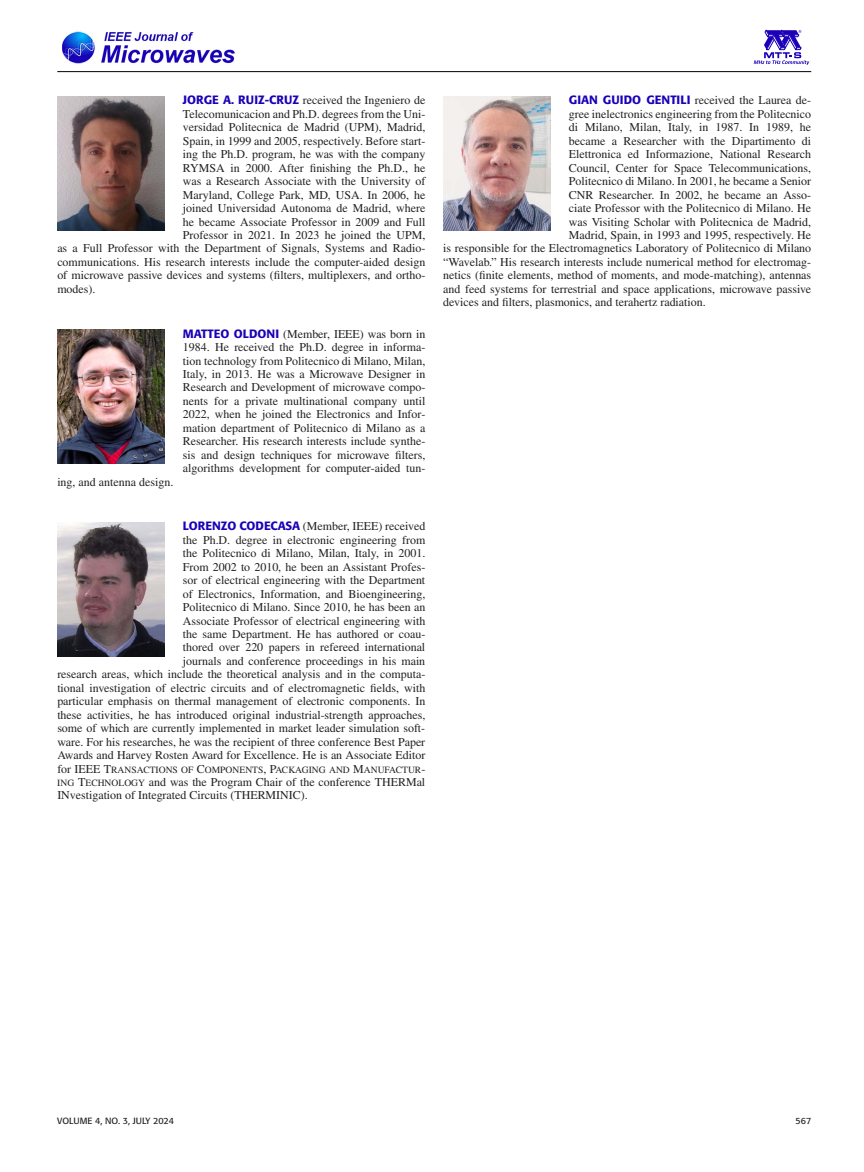
<style>
.page{position:relative;width:864px;height:1172px;background:#fff}
.page>*{position:absolute;margin:0;border:0;box-sizing:border-box;transform-origin:0 0}
.t1{font:12px/13.5px "Times";color:#231f20;text-align:justify}
.t2{font:9.6px "Times";color:#231f20}
.t3{font:9px "Formata";color:#231f20}
.s1{font-family:"Formata";font-weight:500;color:#1a00b8}
.s2{font-size:12px}
.s3{font-size:9.6px}
</style>
<div class="page">
<img style="left:62px;top:29px;width:720px;height:35px">
<div style="left:752px;top:59px;width:58px;height:8px;background:#fff"></div>
<svg style="left:753px;top:30px;width:55px;height:35px"></svg>
<hr style="left:57px;top:71px;width:753px;height:1px;background:#000">
<img style="left:57px;top:96px;width:108px;height:135px">
<img style="left:57px;top:329px;width:108px;height:135px">
<img style="left:57px;top:522px;width:108px;height:135px">
<img style="left:443px;top:96px;width:107px;height:135px">
<p class="t1" style="left:183px;top:95px;width:244px"><span class="s1">JORGE A. RUIZ-CRUZ</span> received the Ingeniero de</p>
<p class="t1" style="left:183px;top:108px;width:244px">Telecomunicacion and Ph.D. degrees from the Uni-</p>
<p class="t1" style="left:183px;top:122px;width:244px">versidad Politecnica de Madrid (UPM), Madrid,</p>
<p class="t1" style="left:183px;top:135px;width:244px">Spain, in 1999 and 2005, respectively. Before start-</p>
<p class="t1" style="left:183px;top:149px;width:244px">ing the Ph.D. program, he was with the company</p>
<p class="t1" style="left:183px;top:162px;width:244px">RYMSA in 2000. After finishing the Ph.D., he</p>
<p class="t1" style="left:183px;top:175px;width:244px">was a Research Associate with the University of</p>
<p class="t1" style="left:183px;top:189px;width:244px">Maryland, College Park, MD, USA. In 2006, he</p>
<p class="t1" style="left:183px;top:202px;width:244px">joined Universidad Autonoma de Madrid, where</p>
<p class="t1" style="left:183px;top:216px;width:244px">he became Associate Professor in 2009 and Full</p>
<p class="t1" style="left:183px;top:229px;width:244px">Professor in 2021. In 2023 he joined the UPM,</p>
<p class="t1" style="left:57px;top:243px;width:369px">as a Full Professor with the Department of Signals, Systems and Radio-</p>
<p class="t1" style="left:57px;top:256px;width:369px">communications. His research interests include the computer-aided design</p>
<p class="t1" style="left:57px;top:270px;width:369px">of microwave passive devices and systems (filters, multiplexers, and ortho-</p>
<p class="t1" style="left:57px;top:283px;width:40px">modes).</p>
<p class="t1" style="left:183px;top:328px;width:244px"><span class="s1">MATTEO OLDONI</span> (Member, IEEE) was born in 1984. He received the Ph.D. degree in informa&shy;tion technology from Politecnico di Milano, Milan, Italy, in 2013. He was a Microwave Designer in Research and Development of microwave compo&shy;nents for a private multinational company until 2022, when he joined the Electronics and Infor&shy;mation department of Politecnico di Milano as a Researcher. His research interests include synthe&shy;sis and design techniques for microwave filters, algorithms development for computer-aided tun-</p>
<p class="t1" style="left:57px;top:476px;width:117px">ing, and antenna design.</p>
<p class="t1" style="left:57px;top:521px;width:369px;text-align:right"><span class="s1">LORENZO CODECASA</span> (Member, IEEE) received<br>the Ph.D. degree in electronic engineering from<br>the Politecnico di Milano, Milan, Italy, in 2001.<br>From 2002 to 2010, he been an Assistant Profes-<br>sor of electrical engineering with the Department<br>of Electronics, Information, and Bioengineering,<br>Politecnico di Milano. Since 2010, he has been an<br>Associate Professor of electrical engineering with<br>the same Department. He has authored or coau-<br>thored over 220 papers in refereed international<br>journals and conference proceedings in his main<br>research areas, which include the theoretical analysis and in the computa&shy;tional investigation of electric circuits and of electromagnetic fields, with particular emphasis on thermal management of electronic components. In these activities, he has introduced original industrial-strength approaches, some of which are currently implemented in market leader simulation soft&shy;ware. For his researches, he was the recipient of three conference Best Paper Awards and Harvey Rosten Award for Excellence. He is an Associate Editor</p>
<p class="t2" style="left:57px;top:766px;width:369px"><span class="s2">for IEEE T</span>RANSACTIONS OF <span class="s2">C</span>OMPONENTS<span class="s2">, P</span>ACKAGING AND <span class="s2">M</span>ANUFACTUR<span class="s2">-</span></p>
<p class="t1" style="left:57px;top:776px;width:369px"><span class="s3">ING</span> T<span class="s3">ECHNOLOGY</span> and was the Program Chair of the conference THERMal<br>INvestigation of Integrated Circuits (THERMINIC).</p>
<p class="t1" style="left:568px;top:95px;width:244px"><span class="s1">GIAN GUIDO GENTILI</span> received the Laurea de-</p>
<p class="t1" style="left:568px;top:108px;width:244px">gree inelectronics engineering from the Politecnico</p>
<p class="t1" style="left:568px;top:122px;width:244px">di Milano, Milan, Italy, in 1987. In 1989, he</p>
<p class="t1" style="left:568px;top:135px;width:244px">became a Researcher with the Dipartimento di</p>
<p class="t1" style="left:568px;top:149px;width:244px">Elettronica ed Informazione, National Research</p>
<p class="t1" style="left:568px;top:162px;width:244px">Council, Center for Space Telecommunications,</p>
<p class="t1" style="left:568px;top:175px;width:244px">Politecnico di Milano. In 2001, he became a Senior</p>
<p class="t1" style="left:568px;top:189px;width:244px">CNR Researcher. In 2002, he became an Asso-</p>
<p class="t1" style="left:568px;top:202px;width:244px">ciate Professor with the Politecnico di Milano. He</p>
<p class="t1" style="left:568px;top:216px;width:244px">was Visiting Scholar with Politecnica de Madrid,</p>
<p class="t1" style="left:568px;top:229px;width:244px">Madrid, Spain, in 1993 and 1995, respectively. He</p>
<p class="t1" style="left:443px;top:243px;width:369px">is responsible for the Electromagnetics Laboratory of Politecnico di Milano</p>
<p class="t1" style="left:443px;top:256px;width:369px">“Wavelab.” His research interests include numerical method for electromag-</p>
<p class="t1" style="left:443px;top:270px;width:369px">netics (finite elements, method of moments, and mode-matching), antennas</p>
<p class="t1" style="left:443px;top:283px;width:369px">and feed systems for terrestrial and space applications, microwave passive</p>
<p class="t1" style="left:443px;top:297px;width:264px">devices and filters, plasmonics, and terahertz radiation.</p>
<p class="t3" style="left:57px;top:1117px;width:118px">VOLUME 4, NO. 3, JULY 2024</p>
<p class="t3" style="left:795px;top:1117px;width:17px">567</p>
</div>
